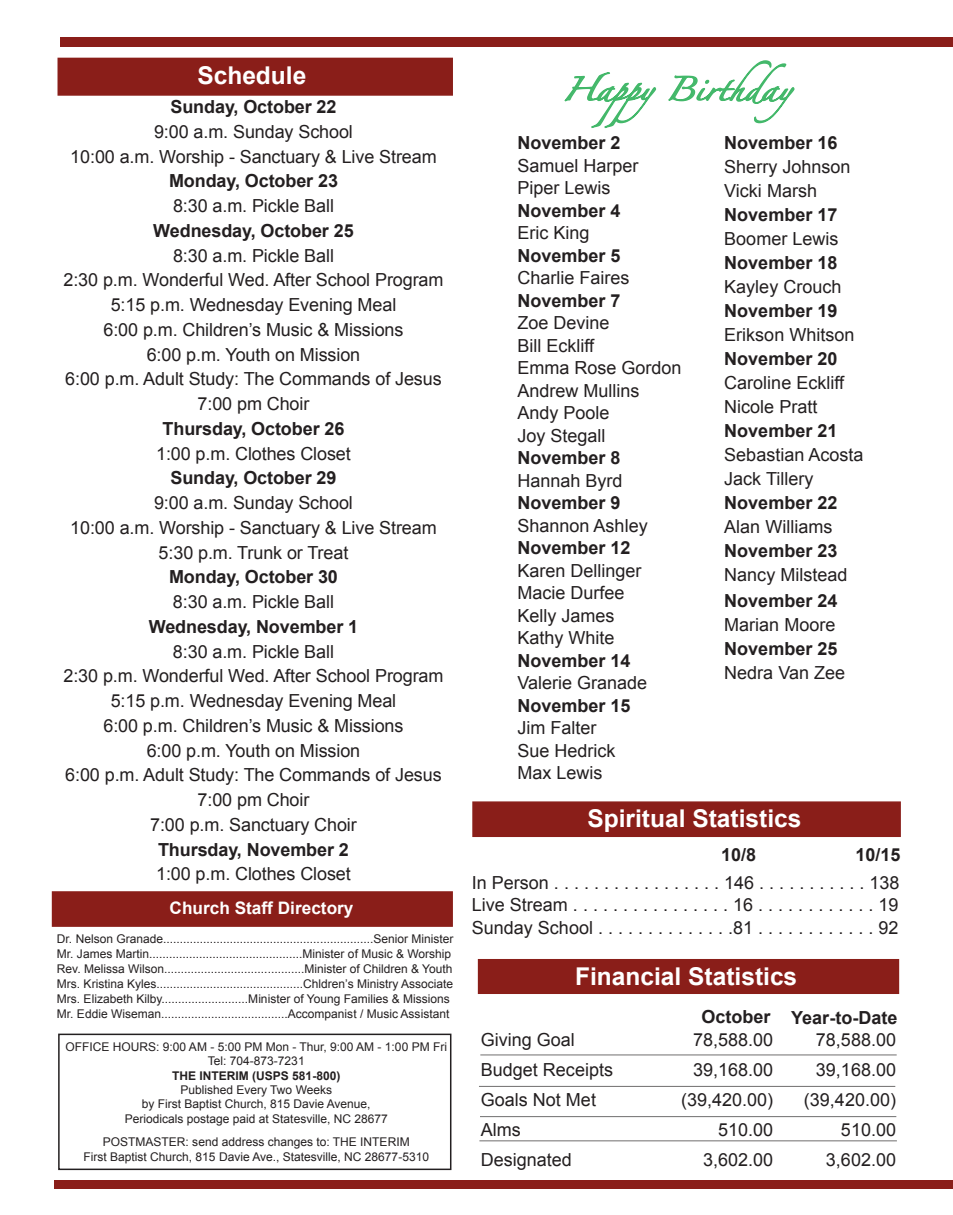
<style>
.page{position:relative;width:953px;height:1215px;background:#fff}
.page>*{position:absolute;margin:0;border:0;box-sizing:border-box;transform-origin:0 0}
.t1{font:700 24.45px "Arial";color:#fff}
.t2{font:18px/24.8px "Arial";color:#231f20}
.t3{font:700 18px "Arial";color:#231f20}
.t4{font:700 17.25px "Arial";color:#fff}
.t5{font:12px/15px "Arial";color:#231f20;text-align:center}
.t6{font:700 12px "Arial";color:#231f20}
</style>
<div class="page">
<div style="left:57px;top:58px;width:396px;height:38px;background:#8a1e19;border:4px solid #8a1e19"></div>
<div style="left:472px;top:801px;width:428px;height:36px;background:#8a1e19;border:2px solid #8a1e19"></div>
<div style="left:52px;top:891px;width:401px;height:36px;background:#8a1e19;border:2px solid #8a1e19"></div>
<div style="left:58px;top:1034px;width:393px;height:136px;border:2px solid #231f20"></div>
<div style="left:478px;top:959px;width:421px;height:35px;background:#8a1e19"></div>
<hr style="left:479px;top:1086px;width:416px;height:1px;background:#706e6e">
<hr style="left:480px;top:1055px;width:416px;height:1px;background:#706e6e">
<hr style="left:480px;top:1116px;width:416px;height:1px;background:#706e6e">
<hr style="left:479px;top:1141px;width:417px;height:1px;background:#706e6e">
<svg style="left:564px;top:72px;width:93px;height:57px"></svg>
<svg style="left:668px;top:60px;width:127px;height:64px"></svg>
<div style="left:54px;top:1181px;width:898px;height:8px;background:#8a1e19"></div>
<div style="left:60px;top:37px;width:892px;height:10px;background:#8a1e19"></div>
<h1 class="t1" style="left:197px;top:59px;width:110px">Schedule</h1>
<p class="t3" style="left:170px;top:95px;width:167px">Sunday, October 22</p>
<p class="t2" style="left:70px;top:119px;width:368px;text-align:center">9:00 a.m. Sunday School<br>10:00 a.m. Worship - Sanctuary &amp; Live Stream</p>
<p class="t3" style="left:169px;top:169px;width:170px">Monday, October 23</p>
<p class="t2" style="left:173px;top:194px;width:162px">8:30 a.m. Pickle Ball</p>
<p class="t3" style="left:153px;top:219px;width:202px">Wednesday, October 25</p>
<p class="t2" style="left:63px;top:243px;width:381px;text-align:center">8:30 a.m. Pickle Ball<br>2:30 p.m. Wonderful Wed. After School Program<br>5:15 p.m. Wednesday Evening Meal<br>6:00 p.m. Children’s Music &amp; Missions<br>6:00 p.m. Youth on Mission<br>6:00 p.m. Adult Study: The Commands of Jesus<br>7:00 pm Choir</p>
<p class="t3" style="left:163px;top:417px;width:183px">Thursday, October 26</p>
<p class="t2" style="left:156px;top:441px;width:196px">1:00 p.m. Clothes Closet</p>
<p class="t3" style="left:170px;top:466px;width:167px">Sunday, October 29</p>
<p class="t2" style="left:70px;top:491px;width:368px;text-align:center">9:00 a.m. Sunday School<br>10:00 a.m. Worship - Sanctuary &amp; Live Stream<br>5:30 p.m. Trunk or Treat</p>
<p class="t3" style="left:169px;top:565px;width:170px">Monday, October 30</p>
<p class="t2" style="left:173px;top:590px;width:162px">8:30 a.m. Pickle Ball</p>
<p class="t3" style="left:149px;top:615px;width:211px">Wednesday, November 1</p>
<p class="t2" style="left:63px;top:639px;width:381px;text-align:center">8:30 a.m. Pickle Ball<br>2:30 p.m. Wonderful Wed. After School Program<br>5:15 p.m. Wednesday Evening Meal<br>6:00 p.m. Children’s Music &amp; Missions<br>6:00 p.m. Youth on Mission<br>6:00 p.m. Adult Study: The Commands of Jesus<br>7:00 pm Choir<br>7:00 p.m. Sanctuary Choir</p>
<p class="t3" style="left:158px;top:837px;width:192px">Thursday, November 2</p>
<p class="t2" style="left:156px;top:862px;width:196px">1:00 p.m. Clothes Closet</p>
<p class="t4" style="left:170px;top:896px;width:185px">Church Staff Directory</p>
<p class="t5" style="left:57px;top:931px;width:398px;text-align:left">Dr. Nelson Granade...............................................................Senior Minister Mr. James Martin..............................................Minister of Music &amp; Worship Rev. Melissa Wilson..........................................Minister of Children &amp; Youth Mrs. Kristina Kyles............................................Chldren’s Ministry Associate Mrs. Elizabeth Kilby..........................Minister of Young Families &amp; Missions Mr. Eddie Wiseman......................................Accompanist / Music Assistant</p>
<p class="t5" style="left:66px;top:1040px;width:383px;line-height:14.4px">OFFICE HOURS: 9:00 AM - 5:00 PM Mon - Thur, 9:00 AM - 1:00 PM Fri<br>Tel: 704-873-7231</p>
<p class="t6" style="left:172px;top:1067px;width:170px">THE INTERIM (USPS 581-800)</p>
<p class="t5" style="left:125px;top:1083px;width:264px;line-height:14.4px">Published Every Two Weeks<br>by First Baptist Church, 815 Davie Avenue,<br>Periodicals postage paid at Statesville, NC 28677</p>
<p class="t5" style="left:83px;top:1135px;width:347px;line-height:14.4px">POSTMASTER: send address changes to: THE INTERIM<br>First Baptist Church, 815 Davie Ave., Statesville, NC 28677-5310</p>
<p class="t3" style="left:517px;top:131px;width:105px">November 2</p>
<p class="t2" style="left:517px;top:155px;width:123px;line-height:22.5px">Samuel Harper<br>Piper Lewis</p>
<p class="t3" style="left:517px;top:199px;width:105px">November 4</p>
<p class="t2" style="left:517px;top:221px;width:74px">Eric King</p>
<p class="t3" style="left:517px;top:244px;width:105px">November 5</p>
<p class="t2" style="left:517px;top:266px;width:114px">Charlie Faires</p>
<p class="t3" style="left:517px;top:289px;width:105px">November 7</p>
<p class="t2" style="left:517px;top:312px;width:166px;line-height:22.5px">Zoe Devine<br>Bill Eckliff<br>Emma Rose Gordon<br>Andrew Mullins<br>Andy Poole<br>Joy Stegall</p>
<p class="t3" style="left:517px;top:446px;width:105px">November 8</p>
<p class="t2" style="left:517px;top:468px;width:107px">Hannah Byrd</p>
<p class="t3" style="left:517px;top:491px;width:105px">November 9</p>
<p class="t2" style="left:517px;top:513px;width:132px">Shannon Ashley</p>
<p class="t3" style="left:517px;top:536px;width:115px">November 12</p>
<p class="t2" style="left:517px;top:560px;width:126px;line-height:22.5px">Karen Dellinger<br>Macie Durfee<br>Kelly James<br>Kathy White</p>
<p class="t3" style="left:517px;top:649px;width:115px">November 14</p>
<p class="t2" style="left:517px;top:671px;width:131px">Valerie Granade</p>
<p class="t3" style="left:517px;top:694px;width:115px">November 15</p>
<p class="t2" style="left:517px;top:717px;width:100px;line-height:22.5px">Jim Falter<br>Sue Hedrick<br>Max Lewis</p>
<p class="t3" style="left:724px;top:131px;width:115px">November 16</p>
<p class="t2" style="left:724px;top:155px;width:128px;line-height:24px">Sherry Johnson<br>Vicki Marsh</p>
<p class="t3" style="left:724px;top:203px;width:115px">November 17</p>
<p class="t2" style="left:724px;top:227px;width:116px">Boomer Lewis</p>
<p class="t3" style="left:724px;top:251px;width:115px">November 18</p>
<p class="t2" style="left:724px;top:275px;width:119px">Kayley Crouch</p>
<p class="t3" style="left:724px;top:299px;width:115px">November 19</p>
<p class="t2" style="left:724px;top:323px;width:132px">Erikson Whitson</p>
<p class="t3" style="left:724px;top:347px;width:115px">November 20</p>
<p class="t2" style="left:724px;top:371px;width:121px;line-height:24px">Caroline Eckliff<br>Nicole Pratt</p>
<p class="t3" style="left:724px;top:419px;width:115px">November 21</p>
<p class="t2" style="left:724px;top:443px;width:141px;line-height:24px">Sebastian Acosta<br>Jack Tillery</p>
<p class="t3" style="left:724px;top:491px;width:115px">November 22</p>
<p class="t2" style="left:724px;top:515px;width:109px">Alan Williams</p>
<p class="t3" style="left:724px;top:539px;width:115px">November 23</p>
<p class="t2" style="left:724px;top:563px;width:125px">Nancy Milstead</p>
<p class="t3" style="left:724px;top:589px;width:115px">November 24</p>
<p class="t2" style="left:724px;top:612px;width:113px">Marian Moore</p>
<p class="t3" style="left:724px;top:637px;width:115px">November 25</p>
<p class="t2" style="left:724px;top:660px;width:122px">Nedra Van Zee</p>
<h1 class="t1" style="left:587px;top:803px;width:215px">Spiritual Statistics</h1>
<p class="t3" style="left:721px;top:843px;width:37px">10/8</p>
<p class="t3" style="left:855px;top:843px;width:47px">10/15</p>
<p class="t2" style="left:472px;top:872px;width:429px;line-height:22.5px;text-align:justify">In Person . . . . . . . . . . . . . . . . . 146 . . . . . . . . . . . 138<br>Live Stream . . . . . . . . . . . . . . . . 16 . . . . . . . . . . . . 19<br>Sunday School . . . . . . . . . . . . . .81 . . . . . . . . . . . . 92</p>
<h1 class="t1" style="left:575px;top:960px;width:224px">Financial Statistics</h1>
<p class="t2" style="left:481px;top:1025px;width:134px;line-height:30px">Giving Goal<br>Budget Receipts<br>Goals Not Met<br>Alms<br>Designated</p>
<p class="t3" style="left:701px;top:1005px;width:71px">October</p>
<p class="t3" style="left:791px;top:1005px;width:108px">Year-to-Date</p>
<p class="t2" style="left:681px;top:1025px;width:94px;line-height:30px;text-align:right">78,588.00<br>39,168.00 (39,420.00)<br>510.00<br>3,602.00</p>
<p class="t2" style="left:803px;top:1025px;width:94px;line-height:30px;text-align:right">78,588.00<br>39,168.00 (39,420.00)<br>510.00<br>3,602.00</p>
</div>
